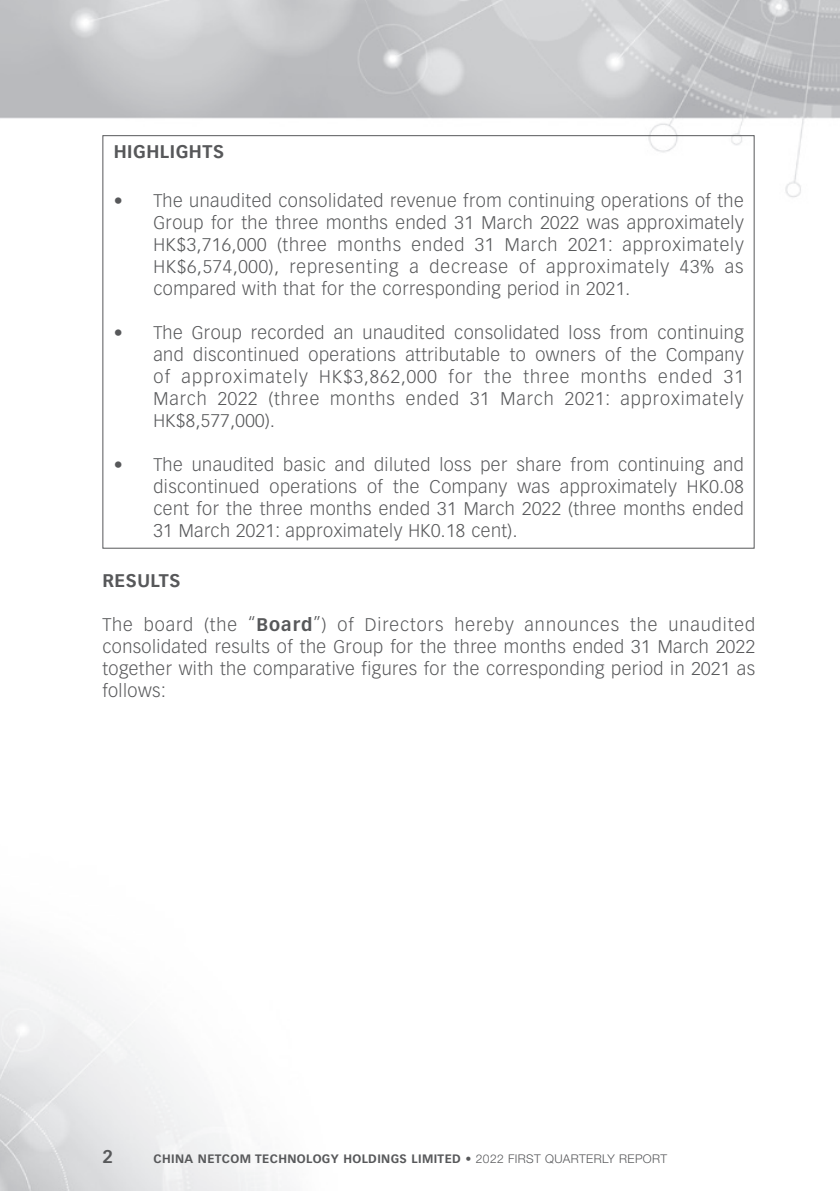
<style>
.page{position:relative;width:840px;height:1191px;background:#fff}
.page>*{position:absolute;margin:0;border:0;box-sizing:border-box;transform-origin:0 0}
.Body_Text{font:300 18px/22px "Vectora LT Std";letter-spacing:.025em;color:#57585a;text-align:justify}
.Heading_1{font:700 18px "Vectora LT Std";letter-spacing:.03em;color:#57585a}
.t1{font:700 12px "Vectora LT Std";letter-spacing:.03em;color:#57585a}
.s1{font-weight:700}
.s2{font-family:"Helvetica Neue LT Std";font-weight:300}
</style>
<div class="page">
<img style="left:0;top:0;width:839px;height:1191px">
<p class="Heading_1" style="left:114px;top:140px;width:112px">HIGHLIGHTS</p>
<p class="Body_Text" style="left:153px;top:190px;width:591px;text-indent:-40px">• The unaudited consolidated revenue from continuing operations of the Group for the three months ended 31 March 2022 was approximately HK$3,716,000 (three months ended 31 March 2021: approximately HK$6,574,000), representing a decrease of approximately 43% as compared with that for the corresponding period in 2021.</p>
<p class="Body_Text" style="left:153px;top:322px;width:591px;text-indent:-40px">• The Group recorded an unaudited consolidated loss from continuing and discontinued operations attributable to owners of the Company of approximately HK$3,862,000 for the three months ended 31<br>March 2022 (three months ended 31 March 2021: approximately HK$8,577,000).</p>
<p class="Body_Text" style="left:153px;top:454px;width:591px;text-indent:-40px">• The unaudited basic and diluted loss per share from continuing and discontinued operations of the Company was approximately HK0.08 cent for the three months ended 31 March 2022 (three months ended 31 March 2021: approximately HK0.18 cent).</p>
<p class="Heading_1" style="left:102px;top:570px;width:79px">RESULTS</p>
<p class="Body_Text" style="left:102px;top:614px;width:654px">The board (the “<span class="s1">Board</span>”) of Directors hereby announces the unaudited consolidated results of the Group for the three months ended 31 March 2022 together with the comparative figures for the corresponding period in 2021 as follows:</p>
<p class="Heading_1" style="left:102px;top:1145px;width:12px">2</p>
<p class="t1" style="left:153px;top:1151px;width:515px">CHINA NETCOM TECHNOLOGY HOLDINGS LIMITED • <span class="s2">2022 FIRST QUARTERLY REPORT</span></p>
</div>
